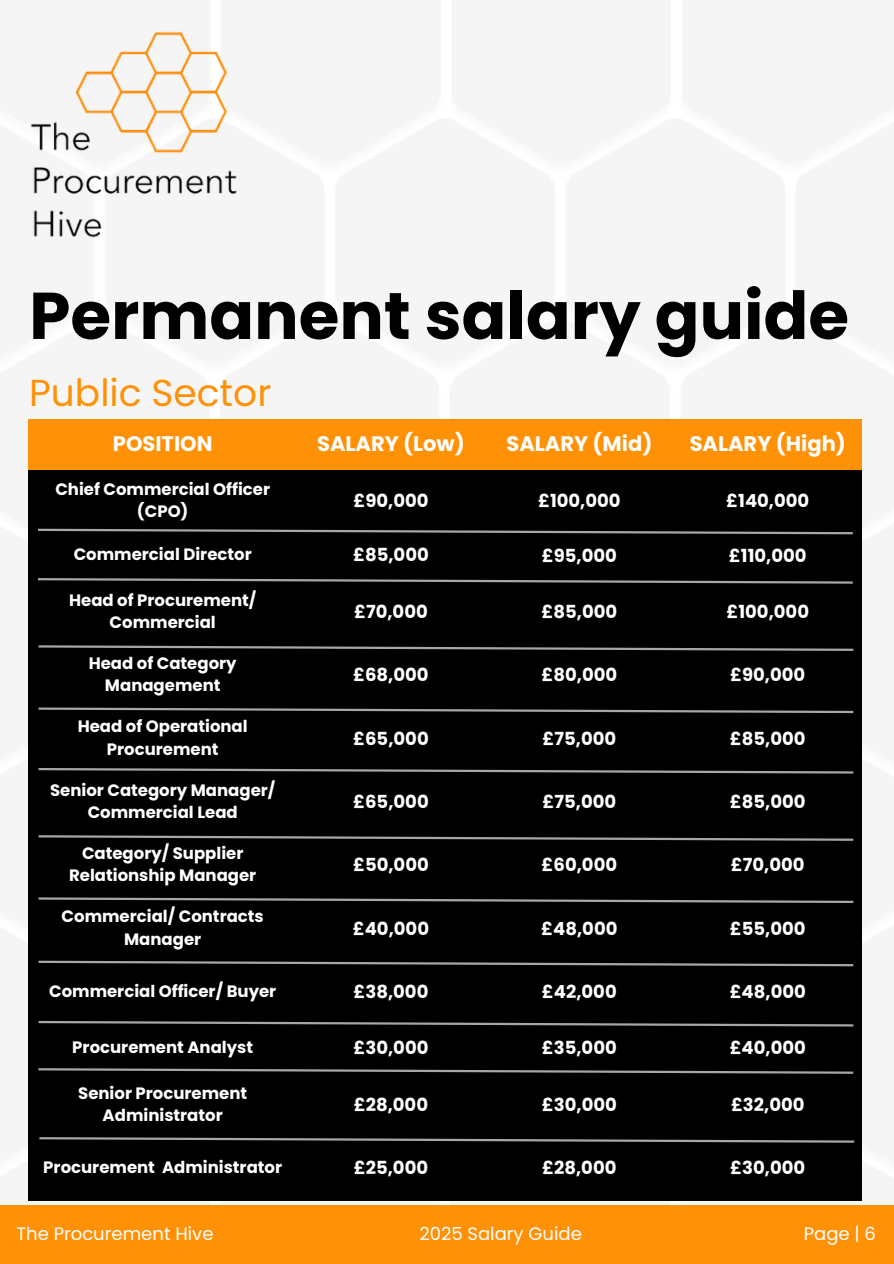
<style>
.page{position:relative;width:894px;height:1264px;background:#fff}
.page>*{position:absolute;margin:0;border:0;box-sizing:border-box;transform-origin:0 0}
.t1{font:700 66px "Poppins";color:#000}
.t2{font:37.5px "Poppins";color:#ff9107}
.t3{font:700 21px "Poppins";color:#fff}
.t4{font:700 18px "Poppins";color:#fff}
.t5{font:18px "Poppins";color:#fff}
.t6{font:700 16.5px/22.5px "Poppins";color:#fff;text-align:center}
</style>
<div class="page">
<img style="left:30px;top:30px;width:209px;height:209px">
<div style="left:0;top:1204px;width:893px;height:59px;background:#ff9107"></div>
<div style="left:29px;top:420px;width:268px;height:50px;background:#ff9107"></div>
<div style="left:297px;top:420px;width:188px;height:50px;background:#ff9107"></div>
<div style="left:485px;top:420px;width:188px;height:50px;background:#ff9107"></div>
<div style="left:673px;top:420px;width:188px;height:50px;background:#ff9107"></div>
<div style="left:29px;top:470px;width:268px;height:63px;background:#000"></div>
<div style="left:29px;top:531px;width:268px;height:50px;background:#000"></div>
<div style="left:29px;top:581px;width:268px;height:63px;background:#000"></div>
<div style="left:29px;top:644px;width:268px;height:63px;background:#000"></div>
<div style="left:29px;top:707px;width:268px;height:63px;background:#000"></div>
<div style="left:29px;top:770px;width:268px;height:64px;background:#000"></div>
<div style="left:29px;top:834px;width:268px;height:63px;background:#000"></div>
<div style="left:29px;top:897px;width:268px;height:63px;background:#000"></div>
<div style="left:29px;top:960px;width:268px;height:64px;background:#000"></div>
<div style="left:29px;top:1023px;width:268px;height:50px;background:#000"></div>
<div style="left:29px;top:1073px;width:268px;height:64px;background:#000"></div>
<div style="left:29px;top:1137px;width:268px;height:63px;background:#000"></div>
<div style="left:297px;top:470px;width:188px;height:63px;background:#000"></div>
<div style="left:297px;top:531px;width:188px;height:50px;background:#000"></div>
<div style="left:485px;top:470px;width:188px;height:63px;background:#000"></div>
<div style="left:673px;top:470px;width:188px;height:63px;background:#000"></div>
<div style="left:485px;top:531px;width:188px;height:50px;background:#000"></div>
<div style="left:673px;top:531px;width:188px;height:50px;background:#000"></div>
<div style="left:297px;top:581px;width:188px;height:63px;background:#000"></div>
<div style="left:485px;top:581px;width:188px;height:63px;background:#000"></div>
<div style="left:673px;top:581px;width:188px;height:63px;background:#000"></div>
<div style="left:297px;top:644px;width:188px;height:63px;background:#000"></div>
<div style="left:485px;top:644px;width:188px;height:63px;background:#000"></div>
<div style="left:673px;top:644px;width:188px;height:63px;background:#000"></div>
<div style="left:297px;top:707px;width:188px;height:63px;background:#000"></div>
<div style="left:485px;top:707px;width:188px;height:63px;background:#000"></div>
<div style="left:673px;top:707px;width:188px;height:63px;background:#000"></div>
<div style="left:297px;top:770px;width:188px;height:64px;background:#000"></div>
<div style="left:485px;top:770px;width:188px;height:64px;background:#000"></div>
<div style="left:673px;top:770px;width:188px;height:64px;background:#000"></div>
<div style="left:297px;top:834px;width:188px;height:63px;background:#000"></div>
<div style="left:485px;top:834px;width:188px;height:63px;background:#000"></div>
<div style="left:673px;top:834px;width:188px;height:63px;background:#000"></div>
<div style="left:297px;top:897px;width:188px;height:63px;background:#000"></div>
<div style="left:485px;top:897px;width:188px;height:63px;background:#000"></div>
<div style="left:673px;top:897px;width:188px;height:63px;background:#000"></div>
<div style="left:297px;top:960px;width:188px;height:64px;background:#000"></div>
<div style="left:485px;top:960px;width:188px;height:64px;background:#000"></div>
<div style="left:673px;top:960px;width:188px;height:64px;background:#000"></div>
<div style="left:297px;top:1023px;width:188px;height:50px;background:#000"></div>
<div style="left:485px;top:1023px;width:188px;height:50px;background:#000"></div>
<div style="left:673px;top:1023px;width:188px;height:50px;background:#000"></div>
<div style="left:297px;top:1073px;width:188px;height:64px;background:#000"></div>
<div style="left:485px;top:1073px;width:188px;height:64px;background:#000"></div>
<div style="left:673px;top:1073px;width:188px;height:64px;background:#000"></div>
<div style="left:297px;top:1137px;width:188px;height:63px;background:#000"></div>
<div style="left:485px;top:1137px;width:188px;height:63px;background:#000"></div>
<div style="left:673px;top:1137px;width:188px;height:63px;background:#000"></div>
<svg style="left:38px;top:528px;width:815px;height:7px"></svg>
<svg style="left:38px;top:578px;width:815px;height:6px"></svg>
<svg style="left:38px;top:897px;width:816px;height:6px"></svg>
<svg style="left:38px;top:960px;width:816px;height:7px"></svg>
<svg style="left:38px;top:1020px;width:816px;height:7px"></svg>
<svg style="left:38px;top:1068px;width:816px;height:6px"></svg>
<svg style="left:39px;top:1137px;width:816px;height:6px"></svg>
<svg style="left:38px;top:645px;width:816px;height:6px"></svg>
<svg style="left:38px;top:707px;width:816px;height:7px"></svg>
<svg style="left:38px;top:768px;width:816px;height:6px"></svg>
<svg style="left:38px;top:835px;width:816px;height:6px"></svg>
<p class="t1" style="left:29px;top:270px;width:821px">Permanent salary guide</p>
<p class="t2" style="left:29px;top:366px;width:243px">Public Sector</p>
<h3 class="t3" style="left:113px;top:429px;width:101px">POSITION</h3>
<h4 class="t3" style="left:317px;top:429px;width:149px">SALARY (Low)</h4>
<h4 class="t3" style="left:506px;top:429px;width:147px">SALARY (Mid)</h4>
<h4 class="t3" style="left:689px;top:429px;width:158px">SALARY (High)</h4>
<h5 class="t6" style="left:55px;top:478px;width:216px">Chief Commercial Officer (CPO)</h5>
<h5 class="t6" style="left:74px;top:543px;width:179px">Commercial Director</h5>
<h5 class="t6" style="left:69px;top:588px;width:189px">Head of Procurement/<br>Commercial</h5>
<h5 class="t6" style="left:89px;top:652px;width:149px">Head of Category<br>Management</h5>
<p class="t6" style="left:78px;top:715px;width:171px">Head of Operational<br>Procurement</p>
<h5 class="t6" style="left:50px;top:778px;width:227px">Senior Category Manager/<br>Commercial Lead</h5>
<h5 class="t6" style="left:69px;top:841px;width:189px">Category/ Supplier<br>Relationship Manager</h5>
<h5 class="t6" style="left:62px;top:905px;width:204px">Commercial/ Contracts<br>Manager</h5>
<h5 class="t6" style="left:49px;top:979px;width:229px">Commercial Officer/ Buyer</h5>
<p class="t6" style="left:72px;top:1035px;width:182px">Procurement Analyst</p>
<h5 class="t6" style="left:78px;top:1081px;width:170px">Senior Procurement<br>Administrator</h5>
<h5 class="t6" style="left:43px;top:1156px;width:240px">Procurement Administrator</h5>
<h5 class="t4" style="left:353px;top:488px;width:77px">£90,000</h5>
<h5 class="t4" style="left:353px;top:542px;width:77px">£85,000</h5>
<h5 class="t4" style="left:538px;top:488px;width:84px">£100,000</h5>
<h5 class="t4" style="left:726px;top:488px;width:84px">£140,000</h5>
<h5 class="t4" style="left:541px;top:543px;width:77px">£95,000</h5>
<h5 class="t4" style="left:728px;top:543px;width:79px">£110,000</h5>
<p class="t4" style="left:354px;top:599px;width:75px">£70,000</p>
<h5 class="t4" style="left:541px;top:599px;width:77px">£85,000</h5>
<p class="t4" style="left:726px;top:599px;width:84px">£100,000</p>
<h5 class="t4" style="left:353px;top:662px;width:77px">£68,000</h5>
<h5 class="t4" style="left:541px;top:662px;width:77px">£80,000</h5>
<h5 class="t4" style="left:730px;top:662px;width:77px">£90,000</h5>
<p class="t4" style="left:353px;top:725px;width:77px">£65,000</p>
<h5 class="t4" style="left:542px;top:725px;width:75px">£75,000</h5>
<h5 class="t4" style="left:729px;top:725px;width:77px">£85,000</h5>
<h5 class="t4" style="left:353px;top:789px;width:77px">£65,000</h5>
<h5 class="t4" style="left:542px;top:789px;width:75px">£75,000</h5>
<h5 class="t4" style="left:729px;top:789px;width:77px">£85,000</h5>
<h5 class="t4" style="left:353px;top:852px;width:77px">£50,000</h5>
<h5 class="t4" style="left:541px;top:852px;width:77px">£60,000</h5>
<h5 class="t4" style="left:730px;top:852px;width:75px">£70,000</h5>
<p class="t4" style="left:353px;top:915px;width:78px">£40,000</p>
<h5 class="t4" style="left:541px;top:915px;width:78px">£48,000</h5>
<p class="t4" style="left:729px;top:915px;width:77px">£55,000</p>
<h5 class="t4" style="left:353px;top:978px;width:76px">£38,000</h5>
<h5 class="t4" style="left:542px;top:978px;width:76px">£42,000</h5>
<h5 class="t4" style="left:729px;top:978px;width:78px">£48,000</h5>
<h5 class="t4" style="left:353px;top:1035px;width:76px">£30,000</h5>
<p class="t4" style="left:541px;top:1035px;width:76px">£35,000</p>
<h5 class="t4" style="left:729px;top:1035px;width:78px">£40,000</h5>
<h5 class="t4" style="left:354px;top:1092px;width:76px">£28,000</h5>
<h5 class="t4" style="left:541px;top:1092px;width:76px">£30,000</h5>
<p class="t4" style="left:730px;top:1092px;width:75px">£32,000</p>
<h5 class="t4" style="left:354px;top:1155px;width:76px">£25,000</h5>
<h5 class="t4" style="left:542px;top:1155px;width:76px">£28,000</h5>
<h5 class="t4" style="left:730px;top:1155px;width:76px">£30,000</h5>
<h1 class="t5" style="left:16px;top:1220px;width:198px">The Procurement Hive</h1>
<h2 class="t5" style="left:803px;top:1220px;width:74px">Page | 6</h2>
<h5 class="t5" style="left:419px;top:1220px;width:164px">2025 Salary Guide</h5>
</div>
